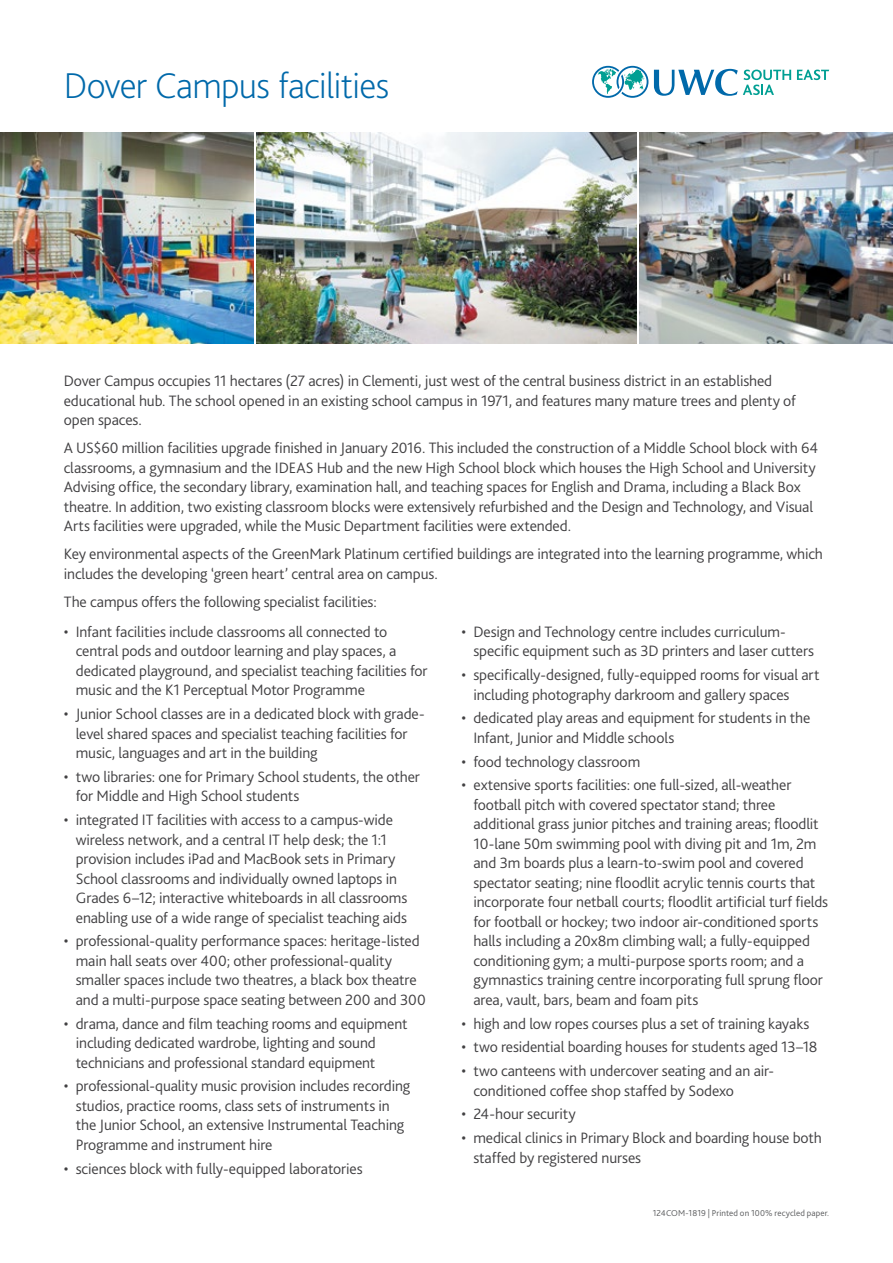
<style>
.page{position:relative;width:893px;height:1263px;background:#fff}
.page>*{position:absolute;margin:0;border:0;box-sizing:border-box;transform-origin:0 0}
.t1{font:200 37.5px "Bliss 2";letter-spacing:-.02em;color:#0069aa}
.t2{font:300 15.75px/19.5px "Bliss 2";letter-spacing:-.01em;color:#414042}
.t3{font:300 9px "Bliss 2";letter-spacing:.01em;color:#58595b}
</style>
<div class="page">
<img style="left:639px;top:133px;width:254px;height:210px">
<img style="left:0;top:133px;width:254px;height:210px">
<img style="left:256px;top:133px;width:381px;height:210px">
<svg style="left:592px;top:66px;width:56px;height:32px"></svg>
<svg style="left:797px;top:70px;width:32px;height:10px"></svg>
<svg style="left:654px;top:69px;width:137px;height:27px"></svg>
<h1 class="t1" style="left:64px;top:62px;width:327px">Dover Campus facilities</h1>
<p class="t2" style="left:64px;top:371px;width:734px">Dover Campus occupies 11 hectares (27 acres) in Clementi, just west of the central business district in an established educational hub. The school opened in an existing school campus in 1971, and features many mature trees and plenty of open spaces.</p>
<p class="t2" style="left:64px;top:438px;width:756px">A US$60 million facilities upgrade finished in January 2016. This included the construction of a Middle School block with 64 classrooms, a gymnasium and the IDEAS Hub and the new High School block which houses the High School and University Advising office, the secondary library, examination hall, and teaching spaces for English and Drama, including a Black Box theatre. In addition, two existing classroom blocks were extensively refurbished and the Design and Technology, and Visual Arts facilities were upgraded, while the Music Department facilities were extended.</p>
<p class="t2" style="left:64px;top:544px;width:761px">Key environmental aspects of the GreenMark Platinum certified buildings are integrated into the learning programme, which includes the developing ‘green heart’ central area on campus.</p>
<p class="t2" style="left:64px;top:591px;width:315px">The campus offers the following specialist facilities:</p>
<p class="t2" style="left:76px;top:621px;width:353px;text-indent:-12px">• Infant facilities include classrooms all connected to central pods and outdoor learning and play spaces, a dedicated playground, and specialist teaching facilities for music and the K1 Perceptual Motor Programme</p>
<p class="t2" style="left:76px;top:704px;width:350px;text-indent:-12px">• Junior School classes are in a dedicated block with grade&shy;level shared spaces and specialist teaching facilities for music, languages and art in the building</p>
<p class="t2" style="left:76px;top:766px;width:346px;text-indent:-12px">• two libraries: one for Primary School students, the other for Middle and High School students</p>
<p class="t2" style="left:76px;top:810px;width:333px;text-indent:-12px">• integrated IT facilities with access to a campus-wide wireless network, and a central IT help desk; the 1:1 provision includes iPad and MacBook sets in Primary School classrooms and individually owned laptops in Grades 6–12; interactive whiteboards in all classrooms enabling use of a wide range of specialist teaching aids</p>
<p class="t2" style="left:76px;top:931px;width:351px;text-indent:-12px">• professional-quality performance spaces: heritage-listed main hall seats over 400; other professional-quality smaller spaces include two theatres, a black box theatre and a multi-purpose space seating between 200 and 300</p>
<p class="t2" style="left:76px;top:1013px;width:333px;text-indent:-12px">• drama, dance and film teaching rooms and equipment including dedicated wardrobe, lighting and sound technicians and professional standard equipment</p>
<p class="t2" style="left:76px;top:1076px;width:336px;text-indent:-12px">• professional-quality music provision includes recording studios, practice rooms, class sets of instruments in the Junior School, an extensive Instrumental Teaching Programme and instrument hire</p>
<p class="t2" style="left:64px;top:1158px;width:300px">• sciences block with fully-equipped laboratories</p>
<p class="t2" style="left:473px;top:621px;width:342px;text-indent:-12px">• Design and Technology centre includes curriculum&shy;specific equipment such as 3D printers and laser cutters</p>
<p class="t2" style="left:473px;top:665px;width:348px;text-indent:-12px">• specifically-designed, fully-equipped rooms for visual art including photography darkroom and gallery spaces</p>
<p class="t2" style="left:473px;top:708px;width:339px;text-indent:-12px">• dedicated play areas and equipment for students in the<br>Infant, Junior and Middle schools</p>
<p class="t2" style="left:461px;top:751px;width:180px">• food technology classroom</p>
<p class="t2" style="left:473px;top:775px;width:356px;text-indent:-12px">• extensive sports facilities: one full-sized, all-weather football pitch with covered spectator stand; three additional grass junior pitches and training areas; floodlit 10-lane 50m swimming pool with diving pit and 1m, 2m and 3m boards plus a learn-to-swim pool and covered spectator seating; nine floodlit acrylic tennis courts that incorporate four netball courts; floodlit artificial turf fields for football or hockey; two indoor air-conditioned sports halls including a 20x8m climbing wall; a fully-equipped conditioning gym; a multi-purpose sports room; and a gymnastics training centre incorporating full sprung floor area, vault, bars, beam and foam pits</p>
<p class="t2" style="left:461px;top:1013px;width:350px">• high and low ropes courses plus a set of training kayaks</p>
<p class="t2" style="left:461px;top:1037px;width:358px">• two residential boarding houses for students aged 13–18</p>
<p class="t2" style="left:473px;top:1061px;width:302px;text-indent:-12px">• two canteens with undercover seating and an air&shy;conditioned coffee shop staffed by Sodexo</p>
<p class="t2" style="left:461px;top:1104px;width:116px">• 24-hour security</p>
<p class="t2" style="left:473px;top:1128px;width:350px;text-indent:-12px">• medical clinics in Primary Block and boarding house both staffed by registered nurses</p>
<p class="t3" style="left:653px;top:1207px;width:178px">124COM-1819 | Printed on 100% recycled paper.</p>
</div>
